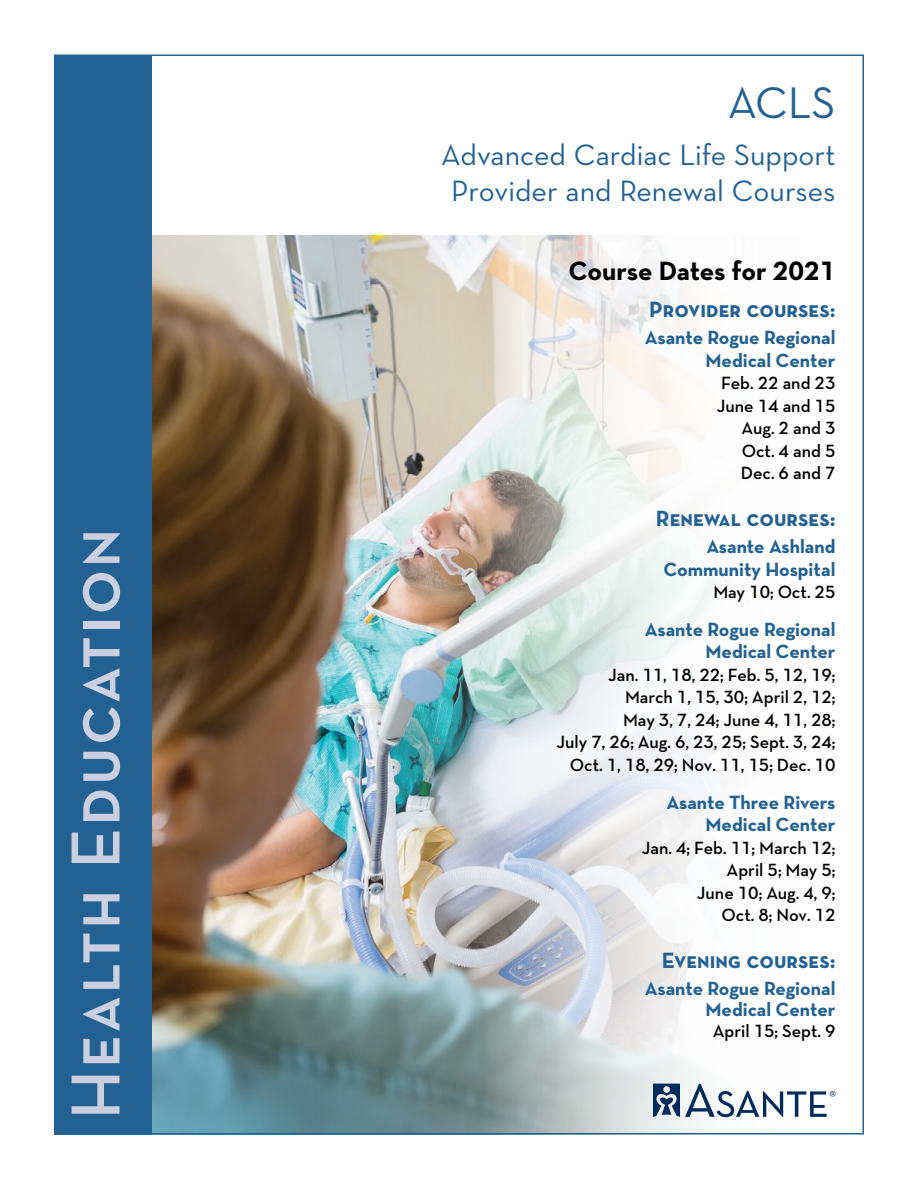
<style>
.page{position:relative;width:918px;height:1188px;background:#fff}
.page>*{position:absolute;margin:0;border:0;box-sizing:border-box;transform-origin:0 0}
.t1{font:600 70.5px "Neutraface Text";letter-spacing:.03em;color:#cbd0e0}
.t2{font:45px "Neutraface Text";color:#236193}
.t3{font:30px/36px "Neutraface Text";color:#236193;text-align:center}
.t4{font:700 27px "Neutraface Text";letter-spacing:-.01em;color:#000}
.t5{font:700 22.5px "Neutraface Text";color:#236193}
.t6{font:700 19.5px/22.5px "Neutraface Text";letter-spacing:-.01em;color:#236193;text-align:right}
.t7{font:600 18px/22.5px "Neutraface Text";color:#000;text-align:right}
</style>
<div class="page">
<img style="left:151px;top:236px;width:632px;height:896px">
<div style="left:54px;top:55px;width:97px;height:1080px;background:#236193"></div>
<svg style="left:653px;top:1083px;width:183px;height:34px"></svg>
<h1 class="t1" style="left:51px;top:1120px;width:592px;rotate:-90deg">Health Education</h1>
<h2 class="t2" style="left:728px;top:75px;width:109px">ACLS</h2>
<h3 class="t3" style="left:441px;top:136px;width:396px">Advanced Cardiac Life Support<br>Provider and Renewal Courses</h3>
<h3 class="t4" style="left:569px;top:253px;width:268px">Course Dates for 2021</h3>
<p class="t5" style="left:649px;top:295px;width:188px">Provider courses:</p>
<p class="t6" style="left:645px;top:326px;width:192px">Asante Rogue Regional<br>Medical Center</p>
<p class="t7" style="left:717px;top:372px;width:120px">Feb. 22 and 23<br>June 14 and 15<br>Aug. 2 and 3<br>Oct. 4 and 5<br>Dec. 6 and 7</p>
<p class="t5" style="left:656px;top:504px;width:181px">Renewal courses:</p>
<p class="t6" style="left:663px;top:535px;width:174px">Asante Ashland<br>Community Hospital</p>
<p class="t7" style="left:713px;top:581px;width:124px">May 10; Oct. 25</p>
<p class="t6" style="left:645px;top:618px;width:192px">Asante Rogue Regional<br>Medical Center</p>
<p class="t7" style="left:557px;top:663px;width:280px">Jan. 11, 18, 22; Feb. 5, 12, 19;<br>March 1, 15, 30; April 2, 12;<br>May 3, 7, 24; June 4, 11, 28;<br>July 7, 26; Aug. 6, 23, 25; Sept. 3, 24;<br>Oct. 1, 18, 29; Nov. 11, 15; Dec. 10</p>
<p class="t6" style="left:667px;top:791px;width:170px">Asante Three Rivers<br>Medical Center</p>
<p class="t7" style="left:642px;top:836px;width:195px">Jan. 4; Feb. 11; March 12;<br>April 5; May 5;<br>June 10; Aug. 4, 9;<br>Oct. 8; Nov. 12</p>
<p class="t5" style="left:662px;top:946px;width:175px">Evening courses:</p>
<p class="t6" style="left:645px;top:978px;width:192px;line-height:21px">Asante Rogue Regional<br>Medical Center</p>
<p class="t7" style="left:713px;top:1020px;width:124px">April 15; Sept. 9</p>
</div>
